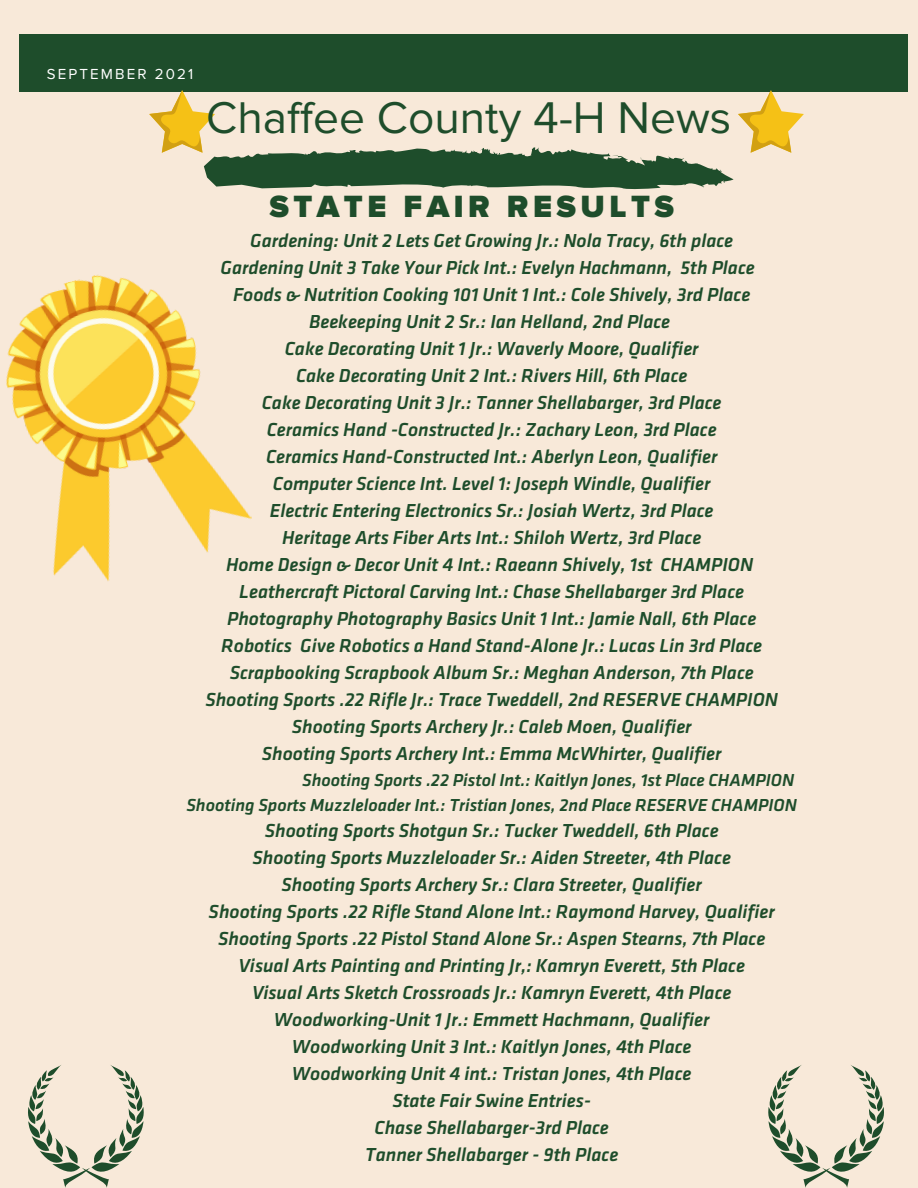
<style>
.page{position:relative;width:918px;height:1188px;background:#f8e9d9}
.page>*{position:absolute;margin:0;border:0;box-sizing:border-box;transform-origin:0 0}
.t1{font:46.05px "Proxima Nova";color:#1e4d2b}
.t2{font:900 31.95px "Proxima Nova";letter-spacing:.14em;color:#1e4d2b}
.t3{font:italic 500 19.5px "Klavika";color:#1e4d2b}
.t4{font:italic 500 18px/24.8px "Klavika";color:#1e4d2b;text-align:right}
.t5{font:15.15px "Proxima Nova";letter-spacing:.14em;color:#fff}
</style>
<div class="page">
<div style="left:19px;top:34px;width:889px;height:58px;background:#1e4d2b"></div>
<svg style="left:149px;top:90px;width:655px;height:100px"></svg>
<img style="left:6px;top:274px;width:246px;height:307px">
<svg style="left:768px;top:1065px;width:116px;height:123px"></svg>
<svg style="left:28px;top:1065px;width:116px;height:123px"></svg>
<p class="t5" style="left:47px;top:65px;width:148px">SEPTEMBER 2021</p>
<p class="t1" style="left:206px;top:90px;width:527px">Chaffee County 4-H News</p>
<p class="t2" style="left:269px;top:187px;width:406px">STATE FAIR RESULTS</p>
<p class="t3" style="left:250px;top:233px;width:485px">Gardening: Unit 2 Lets Get Growing Jr.: Nola Tracy, 6th place</p>
<p class="t3" style="left:221px;top:260px;width:536px">Gardening Unit 3 Take Your Pick Int.: Evelyn Hachmann, 5th Place</p>
<p class="t3" style="left:233px;top:287px;width:519px">Foods &amp; Nutrition Cooking 101 Unit 1 Int.: Cole Shively, 3rd Place</p>
<p class="t3" style="left:309px;top:314px;width:362px">Beekeeping Unit 2 Sr.: Ian Helland, 2nd Place</p>
<p class="t3" style="left:285px;top:341px;width:415px">Cake Decorating Unit 1 Jr.: Waverly Moore, Qualifier</p>
<p class="t3" style="left:296px;top:368px;width:393px">Cake Decorating Unit 2 Int.: Rivers Hill, 6th Place</p>
<p class="t3" style="left:262px;top:395px;width:461px">Cake Decorating Unit 3 Jr.: Tanner Shellabarger, 3rd Place</p>
<p class="t3" style="left:267px;top:422px;width:451px">Ceramics Hand -Constructed Jr.: Zachary Leon, 3rd Place</p>
<p class="t3" style="left:266px;top:449px;width:453px">Ceramics Hand-Constructed Int.: Aberlyn Leon, Qualifier</p>
<p class="t3" style="left:273px;top:476px;width:439px">Computer Science Int. Level 1: Joseph Windle, Qualifier</p>
<p class="t3" style="left:270px;top:503px;width:445px">Electric Entering Electronics Sr.: Josiah Wertz, 3rd Place</p>
<p class="t3" style="left:282px;top:530px;width:421px">Heritage Arts Fiber Arts Int.: Shiloh Wertz, 3rd Place</p>
<p class="t3" style="left:226px;top:557px;width:529px">Home Design &amp; Decor Unit 4 Int.: Raeann Shively, 1st CHAMPION</p>
<p class="t3" style="left:239px;top:584px;width:506px">Leathercraft Pictoral Carving Int.: Chase Shellabarger 3rd Place</p>
<p class="t3" style="left:227px;top:611px;width:531px">Photography Photography Basics Unit 1 Int.: Jamie Nall, 6th Place</p>
<p class="t3" style="left:221px;top:638px;width:542px">Robotics Give Robotics a Hand Stand-Alone Jr.: Lucas Lin 3rd Place</p>
<p class="t3" style="left:230px;top:665px;width:526px">Scrapbooking Scrapbook Album Sr.: Meghan Anderson, 7th Place</p>
<p class="t3" style="left:205px;top:692px;width:574px">Shooting Sports .22 Rifle Jr.: Trace Tweddell, 2nd RESERVE CHAMPION</p>
<p class="t3" style="left:292px;top:719px;width:401px">Shooting Sports Archery Jr.: Caleb Moen, Qualifier</p>
<p class="t3" style="left:262px;top:746px;width:461px">Shooting Sports Archery Int.: Emma McWhirter, Qualifier</p>
<p class="t4" style="left:186px;top:769px;width:612px">Shooting Sports .22 Pistol Int.: Kaitlyn Jones, 1st Place CHAMPION<br>Shooting Sports Muzzleloader Int.: Tristian Jones, 2nd Place RESERVE CHAMPION</p>
<p class="t3" style="left:265px;top:822px;width:455px">Shooting Sports Shotgun Sr.: Tucker Tweddell, 6th Place</p>
<p class="t3" style="left:252px;top:849px;width:480px">Shooting Sports Muzzleloader Sr.: Aiden Streeter, 4th Place</p>
<p class="t3" style="left:282px;top:876px;width:422px">Shooting Sports Archery Sr.: Clara Streeter, Qualifier</p>
<p class="t3" style="left:209px;top:903px;width:568px">Shooting Sports .22 Rifle Stand Alone Int.: Raymond Harvey, Qualifier</p>
<p class="t3" style="left:218px;top:930px;width:549px">Shooting Sports .22 Pistol Stand Alone Sr.: Aspen Stearns, 7th Place</p>
<p class="t3" style="left:238px;top:957px;width:508px">Visual Arts Painting and Printing Jr,: Kamryn Everett, 5th Place</p>
<p class="t3" style="left:252px;top:984px;width:481px">Visual Arts Sketch Crossroads Jr.: Kamryn Everett, 4th Place</p>
<p class="t3" style="left:274px;top:1011px;width:437px">Woodworking-Unit 1 Jr.: Emmett Hachmann, Qualifier</p>
<p class="t3" style="left:292px;top:1038px;width:401px">Woodworking Unit 3 Int.: Kaitlyn Jones, 4th Place</p>
<p class="t3" style="left:292px;top:1065px;width:401px">Woodworking Unit 4 int.: Tristan Jones, 4th Place</p>
<p class="t3" style="left:392px;top:1092px;width:200px">State Fair Swine Entries-</p>
<p class="t3" style="left:375px;top:1119px;width:236px">Chase Shellabarger-3rd Place</p>
<p class="t3" style="left:365px;top:1146px;width:255px">Tanner Shellabarger - 9th Place</p>
</div>
